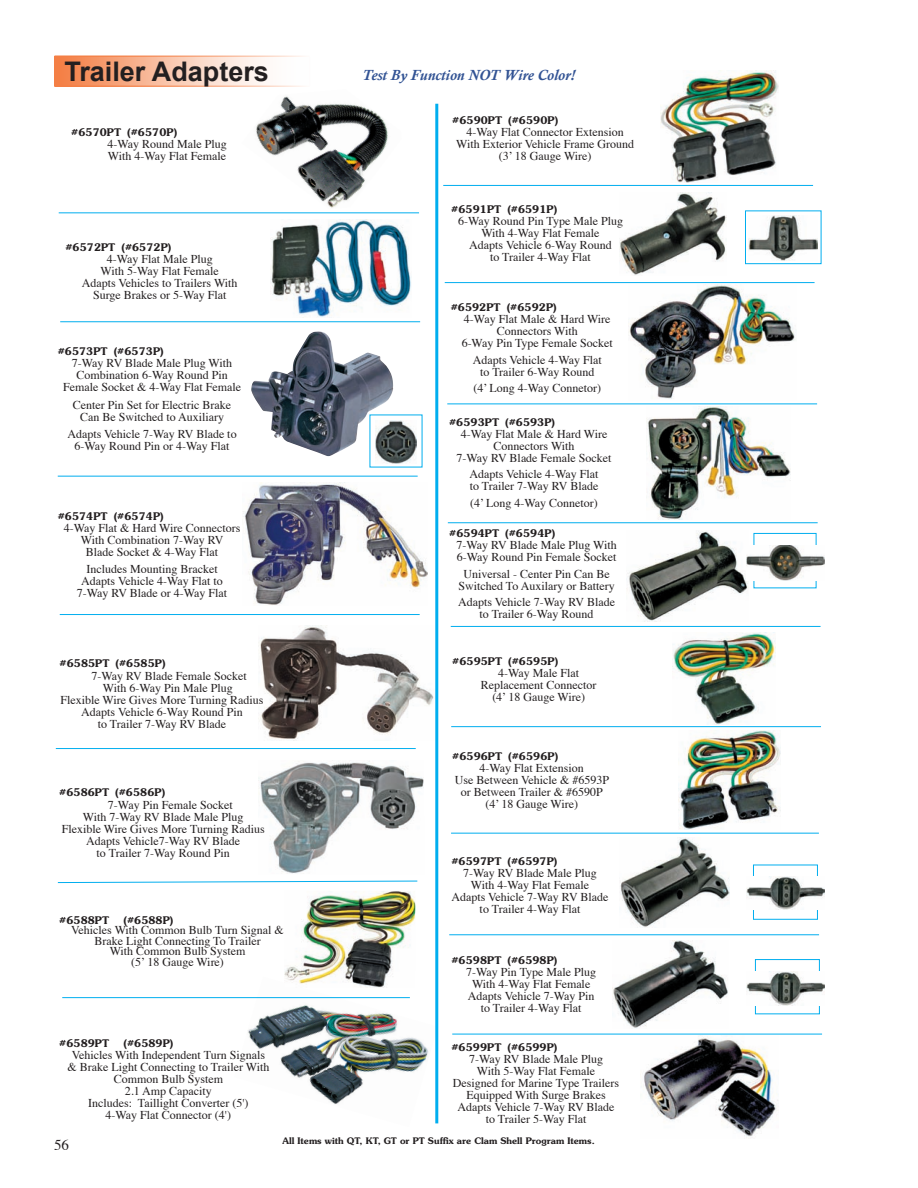
<style>
.page{position:relative;width:918px;height:1188px;background:#fff}
.page>*{position:absolute;margin:0;border:0;box-sizing:border-box;transform-origin:0 0}
.t1{font:700 27px "Arial";color:#231f20}
.t2{font:italic 700 15px "Calisto";color:#325394}
.t3{font:15px "Times";color:#231f20}
.t4{font:12px/12px "Times";color:#231f20;text-align:center}
.t5{font:600 10.5px "Souvenir";color:#231f20}
.t6{font:600 9px "Souvenir";color:#231f20}
</style>
<div class="page">
<div style="left:55px;top:56px;width:255px;height:30px;background:linear-gradient(to right,#f48249,#fff)"></div>
<div style="left:54px;top:56px;width:256px;height:31px;border:2px solid #f47f45"></div>
<img style="left:234px;top:998px;width:204px;height:126px">
<img style="left:627px;top:531px;width:121px;height:90px">
<img style="left:256px;top:96px;width:132px;height:112px">
<hr style="left:435px;top:104px;width:3px;height:1019px;background:#00aeef">
<div style="left:754px;top:533px;width:62px;height:55px;border:1px solid #00aeef"></div>
<div style="left:745px;top:211px;width:76px;height:53px;border:1px solid #00aeef"></div>
<div style="left:755px;top:959px;width:65px;height:55px;border:1px solid #00aeef"></div>
<hr style="left:59px;top:213px;width:360px;height:1px;background:#00aeef">
<hr style="left:58px;top:476px;width:360px;height:1px;background:#00aeef">
<img style="left:271px;top:220px;width:141px;height:97px">
<img style="left:661px;top:70px;width:117px;height:113px">
<img style="left:628px;top:284px;width:167px;height:115px">
<img style="left:646px;top:407px;width:144px;height:113px">
<img style="left:673px;top:633px;width:102px;height:92px">
<img style="left:679px;top:730px;width:102px;height:99px">
<img style="left:644px;top:1036px;width:134px;height:102px">
<img style="left:620px;top:193px;width:106px;height:82px">
<img style="left:749px;top:216px;width:68px;height:45px">
<img style="left:746px;top:545px;width:78px;height:35px">
<img style="left:620px;top:838px;width:110px;height:89px">
<img style="left:747px;top:876px;width:77px;height:34px">
<img style="left:612px;top:941px;width:116px;height:88px">
<img style="left:747px;top:972px;width:77px;height:33px">
<hr style="left:60px;top:321px;width:360px;height:1px;background:#00aeef">
<hr style="left:452px;top:1034px;width:370px;height:1px;background:#00aeef">
<hr style="left:451px;top:726px;width:370px;height:1px;background:#00aeef">
<hr style="left:451px;top:833px;width:368px;height:1px;background:#00aeef">
<hr style="left:449px;top:935px;width:370px;height:1px;background:#00aeef">
<hr style="left:60px;top:614px;width:360px;height:1px;background:#00aeef">
<img style="left:258px;top:626px;width:176px;height:113px">
<img style="left:243px;top:483px;width:184px;height:122px">
<img style="left:284px;top:891px;width:131px;height:97px">
<img style="left:251px;top:332px;width:142px;height:124px">
<img style="left:375px;top:420px;width:41px;height:43px">
<hr style="left:451px;top:626px;width:370px;height:1px;background:#00aeef">
<hr style="left:448px;top:522px;width:370px;height:1px;background:#00aeef">
<hr style="left:447px;top:404px;width:370px;height:1px;background:#00aeef">
<hr style="left:445px;top:282px;width:370px;height:1px;background:#00aeef">
<hr style="left:443px;top:185px;width:370px;height:1px;background:#00aeef">
<hr style="left:62px;top:997px;width:348px;height:1px;background:#00aeef">
<img style="left:258px;top:761px;width:166px;height:113px">
<svg style="left:57px;top:881px;width:361px;height:2px"></svg>
<hr style="left:56px;top:748px;width:360px;height:1px;background:#00aeef">
<p class="t1" style="left:64px;top:54px;width:206px">Trailer Adapters</p>
<p class="t5" style="left:71px;top:126px;width:107px">#6570PT (#6570P)</p>
<p class="t4" style="left:107px;top:137px;width:121px;text-align:left">4-Way Round Male Plug<br>With 4-Way Flat Female</p>
<p class="t5" style="left:65px;top:240px;width:107px">#6572PT (#6572P)</p>
<p class="t4" style="left:82px;top:251px;width:157px">4-Way Flat Male Plug<br>With 5-Way Flat Female<br>Adapts Vehicles to Trailers With<br>Surge Brakes or 5-Way Flat</p>
<p class="t5" style="left:58px;top:345px;width:107px">#6573PT (#6573P)</p>
<p class="t4" style="left:63px;top:356px;width:180px">7-Way RV Blade Male Plug With<br>Combination 6-Way Round Pin<br>Female Socket &amp; 4-Way Flat Female</p>
<p class="t4" style="left:73px;top:398px;width:160px">Center Pin Set for Electric Brake<br>Can Be Switched to Auxiliary</p>
<p class="t4" style="left:67px;top:427px;width:171px">Adapts Vehicle 7-Way RV Blade to<br>6-Way Round Pin or 4-Way Flat</p>
<p class="t5" style="left:58px;top:510px;width:107px">#6574PT (#6574P)</p>
<p class="t4" style="left:64px;top:521px;width:178px">4-Way Flat &amp; Hard Wire Connectors<br>With Combination 7-Way RV<br>Blade Socket &amp; 4-Way Flat</p>
<p class="t4" style="left:77px;top:562px;width:152px">Includes Mounting Bracket<br>Adapts Vehicle 4-Way Flat to<br>7-Way RV Blade or 4-Way Flat</p>
<p class="t5" style="left:60px;top:657px;width:107px">#6585PT (#6585P)</p>
<p class="t4" style="left:92px;top:669px;width:157px">7-Way RV Blade Female Socket</p>
<p class="t4" style="left:103px;top:681px;width:131px">With 6-Way Pin Male Plug</p>
<p class="t4" style="left:60px;top:693px;width:204px">Flexible Wire Gives More Turning Radius</p>
<p class="t4" style="left:81px;top:705px;width:163px">Adapts Vehicle 6-Way Round Pin</p>
<p class="t4" style="left:98px;top:717px;width:130px">to Trailer 7-Way RV Blade</p>
<p class="t5" style="left:59px;top:786px;width:107px">#6586PT (#6586P)</p>
<p class="t4" style="left:108px;top:798px;width:126px">7-Way Pin Female Socket</p>
<p class="t4" style="left:83px;top:810px;width:162px">With 7-Way RV Blade Male Plug</p>
<p class="t4" style="left:62px;top:822px;width:204px">Flexible Wire Gives More Turning Radius</p>
<p class="t4" style="left:86px;top:834px;width:155px">Adapts Vehicle7-Way RV Blade</p>
<p class="t4" style="left:97px;top:846px;width:135px">to Trailer 7-Way Round Pin</p>
<p class="t5" style="left:59px;top:913px;width:51px">#6588PT</p>
<p class="t5" style="left:124px;top:913px;width:51px">(#6588P)</p>
<p class="t4" style="left:71px;top:924px;width:214px;line-height:10.5px">Vehicles With Common Bulb Turn Signal &amp;<br>Brake Light Connecting To Trailer<br>With Common Bulb System<br>(5’ 18 Gauge Wire)</p>
<p class="t5" style="left:59px;top:1036px;width:51px">#6589PT</p>
<p class="t5" style="left:124px;top:1036px;width:51px">(#6589P)</p>
<p class="t4" style="left:67px;top:1048px;width:203px">Vehicles With Independent Turn Signals &amp; Brake Light Connecting to Trailer With<br>Common Bulb System<br>2.1 Amp Capacity<br>Includes: Taillight Converter (5')<br>4-Way Flat Connector (4')</p>
<p class="t2" style="left:362px;top:66px;width:214px">Test By Function NOT Wire Color!</p>
<p class="t5" style="left:452px;top:114px;width:107px">#6590PT (#6590P)</p>
<p class="t4" style="left:456px;top:125px;width:179px">4-Way Flat Connector Extension<br>With Exterior Vehicle Frame Ground (3’ 18 Gauge Wire)</p>
<p class="t5" style="left:451px;top:203px;width:107px">#6591PT (#6591P)</p>
<p class="t4" style="left:458px;top:214px;width:166px">6-Way Round Pin Type Male Plug<br>With 4-Way Flat Female<br>Adapts Vehicle 6-Way Round<br>to Trailer 4-Way Flat</p>
<p class="t5" style="left:451px;top:300px;width:107px">#6592PT (#6592P)</p>
<p class="t4" style="left:462px;top:312px;width:153px">4-Way Flat Male &amp; Hard Wire<br>Connectors With<br>6-Way Pin Type Female Socket</p>
<p class="t4" style="left:473px;top:352px;width:131px">Adapts Vehicle 4-Way Flat to Trailer 6-Way Round</p>
<p class="t4" style="left:473px;top:381px;width:129px">(4’ Long 4-Way Connetor)</p>
<p class="t5" style="left:449px;top:415px;width:107px">#6593PT (#6593P)</p>
<p class="t4" style="left:456px;top:427px;width:157px">4-Way Flat Male &amp; Hard Wire<br>Connectors With<br>7-Way RV Blade Female Socket</p>
<p class="t4" style="left:469px;top:467px;width:131px;text-align:left">Adapts Vehicle 4-Way Flat to Trailer 7-Way RV Blade</p>
<p class="t4" style="left:470px;top:496px;width:129px">(4’ Long 4-Way Connetor)</p>
<p class="t5" style="left:449px;top:527px;width:107px">#6594PT (#6594P)</p>
<p class="t4" style="left:457px;top:538px;width:162px;text-align:left">7-Way RV Blade Male Plug With<br>6-Way Round Pin Female Socket</p>
<p class="t4" style="left:458px;top:567px;width:158px">Universal - Center Pin Can Be<br>Switched To Auxilary or Battery</p>
<p class="t4" style="left:458px;top:595px;width:158px">Adapts Vehicle 7-Way RV Blade to Trailer 6-Way Round</p>
<p class="t5" style="left:452px;top:655px;width:107px">#6595PT (#6595P)</p>
<p class="t4" style="left:481px;top:666px;width:117px">4-Way Male Flat<br>Replacement Connector (4’ 18 Gauge Wire)</p>
<p class="t5" style="left:452px;top:750px;width:107px">#6596PT (#6596P)</p>
<p class="t4" style="left:455px;top:761px;width:156px">4-Way Flat Extension<br>Use Between Vehicle &amp; #6593P or Between Trailer &amp; #6590P (4’ 18 Gauge Wire)</p>
<p class="t5" style="left:452px;top:855px;width:107px">#6597PT (#6597P)</p>
<p class="t4" style="left:452px;top:866px;width:158px">7-Way RV Blade Male Plug<br>With 4-Way Flat Female<br>Adapts Vehicle 7-Way RV Blade to Trailer 4-Way Flat</p>
<p class="t5" style="left:452px;top:953px;width:107px">#6598PT (#6598P)</p>
<p class="t4" style="left:466px;top:965px;width:131px">7-Way Pin Type Male Plug<br>With 4-Way Flat Female<br>Adapts Vehicle 7-Way Pin to Trailer 4-Way Flat</p>
<p class="t5" style="left:452px;top:1041px;width:107px">#6599PT (#6599P)</p>
<p class="t4" style="left:453px;top:1052px;width:168px">7-Way RV Blade Male Plug<br>With 5-Way Flat Female<br>Designed for Marine Type Trailers<br>Equipped With Surge Brakes<br>Adapts Vehicle 7-Way RV Blade to Trailer 5-Way Flat</p>
<p class="t3" style="left:54px;top:1131px;width:16px">56</p>
<p class="t6" style="left:282px;top:1135px;width:314px">All Items with QT, KT, GT or PT Suffix are Clam Shell Program Items.</p>
</div>
